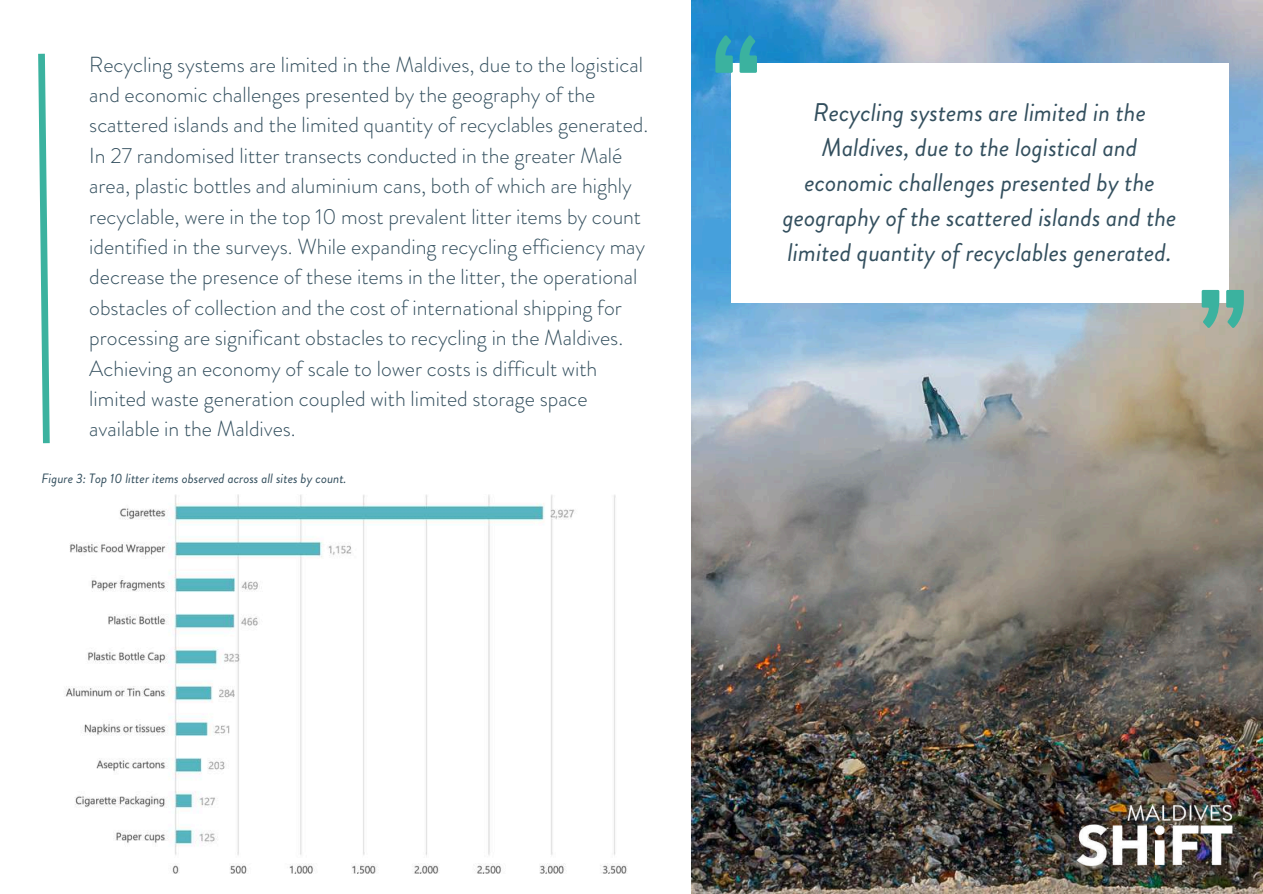
<style>
.page{position:relative;width:1263px;height:894px;background:#fff}
.page>*{position:absolute;margin:0;border:0;box-sizing:border-box;transform-origin:0 0}
.t1{font:italic 25.5px/34.8px "Brandon Grotesque";color:#334f5e;text-align:center}
.t2{font:300 21.75px/30.3px "Brandon Grotesque";color:#334f5e}
.t3{font:italic 13.5px "Brandon Grotesque";color:#334f5e}
</style>
<div class="page">
<svg style="left:38px;top:53px;width:12px;height:391px"></svg>
<img style="left:691px;top:0;width:572px;height:893px">
<img style="left:1071px;top:804px;width:162px;height:61px">
<div style="left:731px;top:63px;width:497px;height:239px;background:#fff"></div>
<svg style="left:739px;top:35px;width:18px;height:38px"></svg>
<svg style="left:715px;top:35px;width:18px;height:38px"></svg>
<svg style="left:1202px;top:290px;width:17px;height:38px"></svg>
<svg style="left:1226px;top:290px;width:18px;height:38px"></svg>
<img style="left:65px;top:494px;width:562px;height:379px">
<p class="t2" style="left:89px;top:49px;width:560px">Recycling systems are limited in the Maldives, due to the logistical and economic challenges presented by the geography of the scattered islands and the limited quantity of recyclables generated.<br>In 27 randomised litter transects conducted in the greater Malé area, plastic bottles and aluminium cans, both of which are highly recyclable, were in the top 10 most prevalent litter items by count identified in the surveys. While expanding recycling efficiency may decrease the presence of these items in the litter, the operational obstacles of collection and the cost of international shipping for processing are significant obstacles to recycling in the Maldives.<br>Achieving an economy of scale to lower costs is difficult with limited waste generation coupled with limited storage space available in the Maldives.</p>
<p class="t3" style="left:42px;top:468px;width:307px">Figure 3: Top 10 litter items observed across all sites by count.</p>
<p class="t1" style="left:783px;top:95px;width:395px">Recycling systems are limited in the Maldives, due to the logistical and economic challenges presented by the geography of the scattered islands and the limited quantity of recyclables generated.</p>
</div>
